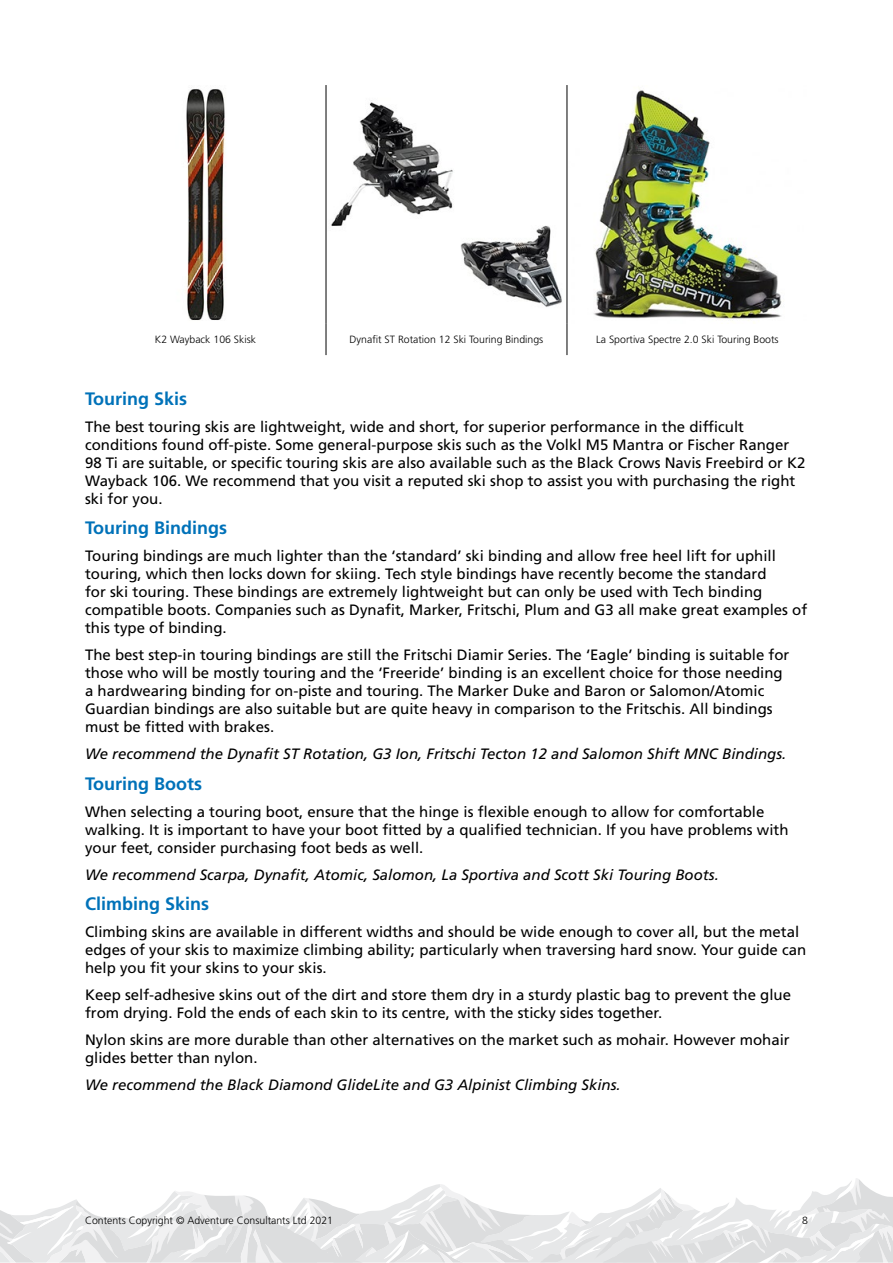
<style>
.page{position:relative;width:893px;height:1263px;background:#fff}
.page>*{position:absolute;margin:0;border:0;box-sizing:border-box;transform-origin:0 0}
.t1{font:700 18px "Frutiger LT Std";color:#0072b9}
.t2{font:15px/18px "Frutiger LT Std";color:#000}
.t3{font:italic 15px "Frutiger LT Std";color:#000}
.t4{font:300 10.5px "Frutiger LT Std";color:#000}
</style>
<div class="page">
<svg style="left:0;top:1178px;width:893px;height:84px"></svg>
<hr style="left:326px;top:85px;width:1px;height:238px;background:#000">
<hr style="left:567px;top:85px;width:1px;height:238px;background:#000">
<hr style="left:326px;top:323px;width:1px;height:32px;background:#000">
<hr style="left:567px;top:323px;width:1px;height:32px;background:#000">
<img style="left:186px;top:89px;width:39px;height:231px">
<img style="left:331px;top:100px;width:231px;height:207px">
<img style="left:593px;top:90px;width:189px;height:231px">
<p class="t4" style="left:155px;top:333px;width:103px">K2 Wayback 106 Skisk</p>
<p class="t4" style="left:350px;top:333px;width:195px">Dynafit ST Rotation 12 Ski Touring Bindings</p>
<p class="t4" style="left:596px;top:333px;width:184px">La Sportiva Spectre 2.0 Ski Touring Boots</p>
<p class="t1" style="left:85px;top:388px;width:104px">Touring Skis</p>
<p class="t2" style="left:85px;top:417px;width:722px">The best touring skis are lightweight, wide and short, for superior performance in the difficult conditions found off-piste. Some general-purpose skis such as the Volkl M5 Mantra or Fischer Ranger 98 Ti are suitable, or specific touring skis are also available such as the Black Crows Navis Freebird or K2<br>Wayback 106. We recommend that you visit a reputed ski shop to assist you with purchasing the right ski for you.</p>
<p class="t1" style="left:85px;top:517px;width:144px">Touring Bindings</p>
<p class="t2" style="left:85px;top:547px;width:724px">Touring bindings are much lighter than the ‘standard’ ski binding and allow free heel lift for uphill touring, which then locks down for skiing. Tech style bindings have recently become the standard<br>for ski touring. These bindings are extremely lightweight but can only be used with Tech binding compatible boots. Companies such as Dynafit, Marker, Fritschi, Plum and G3 all make great examples of this type of binding.</p>
<p class="t2" style="left:85px;top:646px;width:706px">The best step-in touring bindings are still the Fritschi Diamir Series. The ‘Eagle’ binding is suitable for those who will be mostly touring and the ‘Freeride’ binding is an excellent choice for those needing a hardwearing binding for on-piste and touring. The Marker Duke and Baron or Salomon/Atomic Guardian bindings are also suitable but are quite heavy in comparison to the Fritschis. All bindings must be fitted with brakes.</p>
<p class="t3" style="left:85px;top:745px;width:703px">We recommend the Dynafit ST Rotation, G3 Ion, Fritschi Tecton 12 and Salomon Shift MNC Bindings.</p>
<p class="t1" style="left:85px;top:773px;width:118px">Touring Boots</p>
<p class="t2" style="left:85px;top:803px;width:705px">When selecting a touring boot, ensure that the hinge is flexible enough to allow for comfortable walking. It is important to have your boot fitted by a qualified technician. If you have problems with your feet, consider purchasing foot beds as well.</p>
<p class="t3" style="left:85px;top:866px;width:635px">We recommend Scarpa, Dynafit, Atomic, Salomon, La Sportiva and Scott Ski Touring Boots.</p>
<p class="t1" style="left:85px;top:894px;width:126px">Climbing Skins</p>
<p class="t2" style="left:85px;top:923px;width:723px">Climbing skins are available in different widths and should be wide enough to cover all, but the metal edges of your skis to maximize climbing ability; particularly when traversing hard snow. Your guide can help you fit your skins to your skis.</p>
<p class="t2" style="left:85px;top:986px;width:708px">Keep self-adhesive skins out of the dirt and store them dry in a sturdy plastic bag to prevent the glue from drying. Fold the ends of each skin to its centre, with the sticky sides together.</p>
<p class="t2" style="left:85px;top:1031px;width:706px">Nylon skins are more durable than other alternatives on the market such as mohair. However mohair glides better than nylon.</p>
<p class="t3" style="left:85px;top:1076px;width:537px">We recommend the Black Diamond GlideLite and G3 Alpinist Climbing Skins.</p>
<p class="t4" style="left:85px;top:1215px;width:250px">Contents Copyright © Adventure Consultants Ltd 2021</p>
<p class="t4" style="left:802px;top:1215px;width:7px">8</p>
</div>
